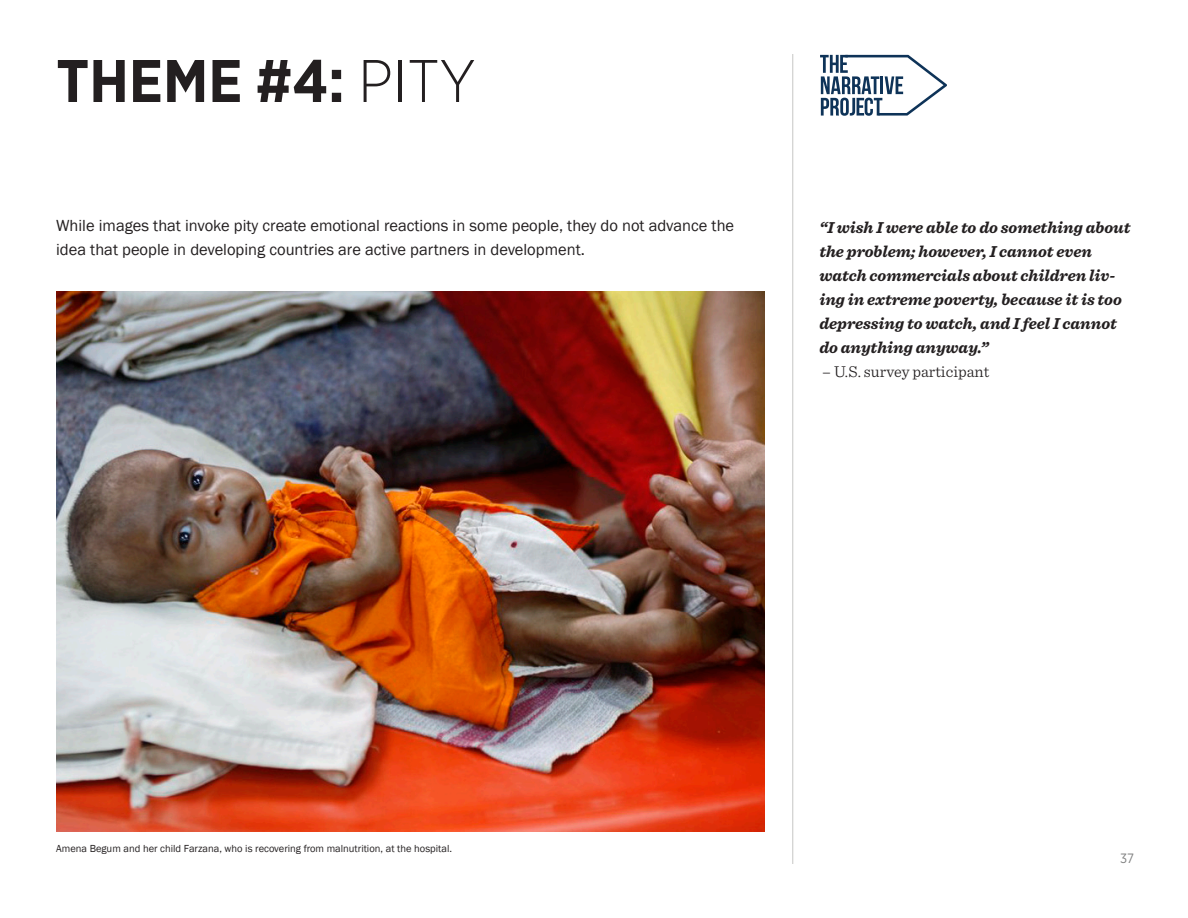
<style>
.page{position:relative;width:1188px;height:918px;background:#fff}
.page>*{position:absolute;margin:0;border:0;box-sizing:border-box;transform-origin:0 0}
.t1{font:700 60px "Gotham Narrow";color:#231f20}
.t2{font:italic 700 16.5px/24px "Sentinel";color:#231f20}
.t3{font:16.5px/24px "Franklin Gothic";color:#231f20}
.t4{font:300 16.5px "Sentinel";color:#231f20}
.t5{font:13.5px "Gotham Narrow";color:#7f8080}
.t6{font:10.5px "Franklin Gothic";color:#231f20}
.s1{font-weight:300}
</style>
<div class="page">
<hr style="left:792px;top:54px;width:1px;height:810px;background:#cccccb">
<svg style="left:820px;top:55px;width:127px;height:61px"></svg>
<img style="left:56px;top:291px;width:709px;height:541px">
<p class="t1" style="left:56px;top:44px;width:421px">THEME #4: <span class="s1">PITY</span></p>
<p class="t3" style="left:56px;top:214px;width:680px">While images that invoke pity create emotional reactions in some people, they do not advance the idea that people in developing countries are active partners in development.</p>
<p class="t2" style="left:819px;top:215px;width:313px">“I wish I were able to do something about the problem; however, I cannot even watch commercials about children liv&shy;ing in extreme poverty, because it is too depressing to watch, and I feel I cannot do anything anyway.”</p>
<p class="t4" style="left:822px;top:359px;width:169px">– U.S. survey participant</p>
<p class="t6" style="left:56px;top:842px;width:397px">Amena Begum and her child Farzana, who is recovering from malnutrition, at the hospital.</p>
<p class="t5" style="left:1120px;top:850px;width:15px">37</p>
</div>
